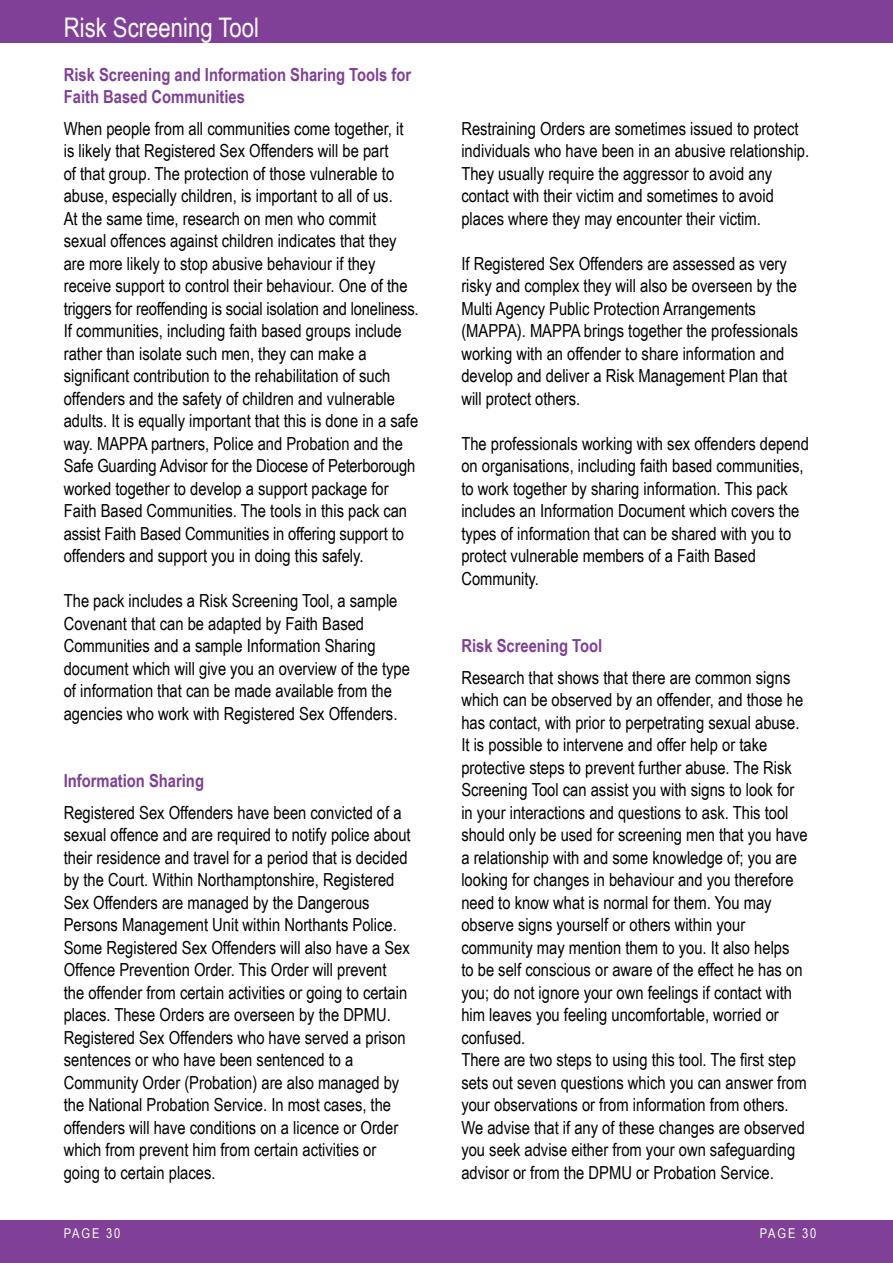
<style>
.page{position:relative;width:893px;height:1263px;background:#fff}
.page>*{position:absolute;margin:0;border:0;box-sizing:border-box;transform-origin:0 0}
.t1{font:27px "Arial Narrow";color:#fff}
.t2{font:18px/22.5px "Arial Narrow";color:#000}
.t3{font:700 18px/22.5px "Arial Narrow";color:#7f3f98}
.t4{font:13.5px "Arial Narrow";letter-spacing:.14em;color:#fff}
</style>
<div class="page">
<div style="left:0;top:1220px;width:893px;height:43px;background:#804098"></div>
<div style="left:0;top:0;width:893px;height:43px;background:#804098"></div>
<h1 class="t1" style="left:64px;top:12px;width:197px">Risk Screening Tool</h1>
<p class="t3" style="left:64px;top:63px;width:349px">Risk Screening and Information Sharing Tools for<br>Faith Based Communities</p>
<p class="t2" style="left:64px;top:117px;width:356px">When people from all communities come together, it<br>is likely that Registered Sex Offenders will be part<br>of that group. The protection of those vulnerable to abuse, especially children, is important to all of us.<br>At the same time, research on men who commit sexual offences against children indicates that they are more likely to stop abusive behaviour if they receive support to control their behaviour. One of the triggers for reoffending is social isolation and loneliness.<br>If communities, including faith based groups include rather than isolate such men, they can make a significant contribution to the rehabilitation of such offenders and the safety of children and vulnerable adults. It is equally important that this is done in a safe way. MAPPA partners, Police and Probation and the Safe Guarding Advisor for the Diocese of Peterborough worked together to develop a support package for Faith Based Communities. The tools in this pack can assist Faith Based Communities in offering support to offenders and support you in doing this safely.</p>
<p class="t2" style="left:64px;top:589px;width:348px">The pack includes a Risk Screening Tool, a sample Covenant that can be adapted by Faith Based Communities and a sample Information Sharing document which will give you an overview of the type of information that can be made available from the agencies who work with Registered Sex Offenders.</p>
<p class="t3" style="left:64px;top:769px;width:142px">Information Sharing</p>
<p class="t2" style="left:64px;top:801px;width:348px">Registered Sex Offenders have been convicted of a sexual offence and are required to notify police about their residence and travel for a period that is decided by the Court. Within Northamptonshire, Registered Sex Offenders are managed by the Dangerous Persons Management Unit within Northants Police.<br>Some Registered Sex Offenders will also have a Sex Offence Prevention Order. This Order will prevent the offender from certain activities or going to certain places. These Orders are overseen by the DPMU.<br>Registered Sex Offenders who have served a prison sentences or who have been sentenced to a Community Order (Probation) are also managed by the National Probation Service. In most cases, the offenders will have conditions on a licence or Order which from prevent him from certain activities or going to certain places.</p>
<p class="t2" style="left:461px;top:117px;width:349px">Restraining Orders are sometimes issued to protect individuals who have been in an abusive relationship.<br>They usually require the aggressor to avoid any contact with their victim and sometimes to avoid places where they may encounter their victim.</p>
<p class="t2" style="left:461px;top:252px;width:338px">If Registered Sex Offenders are assessed as very risky and complex they will also be overseen by the Multi Agency Public Protection Arrangements (MAPPA). MAPPA brings together the professionals working with an offender to share information and develop and deliver a Risk Management Plan that will protect others.</p>
<p class="t2" style="left:461px;top:432px;width:349px">The professionals working with sex offenders depend on organisations, including faith based communities, to work together by sharing information. This pack includes an Information Document which covers the types of information that can be shared with you to protect vulnerable members of a Faith Based Community.</p>
<p class="t3" style="left:461px;top:635px;width:142px">Risk Screening Tool</p>
<p class="t2" style="left:461px;top:666px;width:348px">Research that shows that there are common signs which can be observed by an offender, and those he has contact, with prior to perpetrating sexual abuse.<br>It is possible to intervene and offer help or take protective steps to prevent further abuse. The Risk Screening Tool can assist you with signs to look for in your interactions and questions to ask. This tool should only be used for screening men that you have a relationship with and some knowledge of; you are looking for changes in behaviour and you therefore need to know what is normal for them. You may observe signs yourself or others within your community may mention them to you. It also helps<br>to be self conscious or aware of the effect he has on you; do not ignore your own feelings if contact with him leaves you feeling uncomfortable, worried or confused.<br>There are two steps to using this tool. The first step sets out seven questions which you can answer from your observations or from information from others.<br>We advise that if any of these changes are observed you seek advise either from your own safeguarding advisor or from the DPMU or Probation Service.</p>
<p class="t4" style="left:64px;top:1225px;width:58px">PAGE 30</p>
<p class="t4" style="left:760px;top:1225px;width:58px">PAGE 30</p>
</div>
